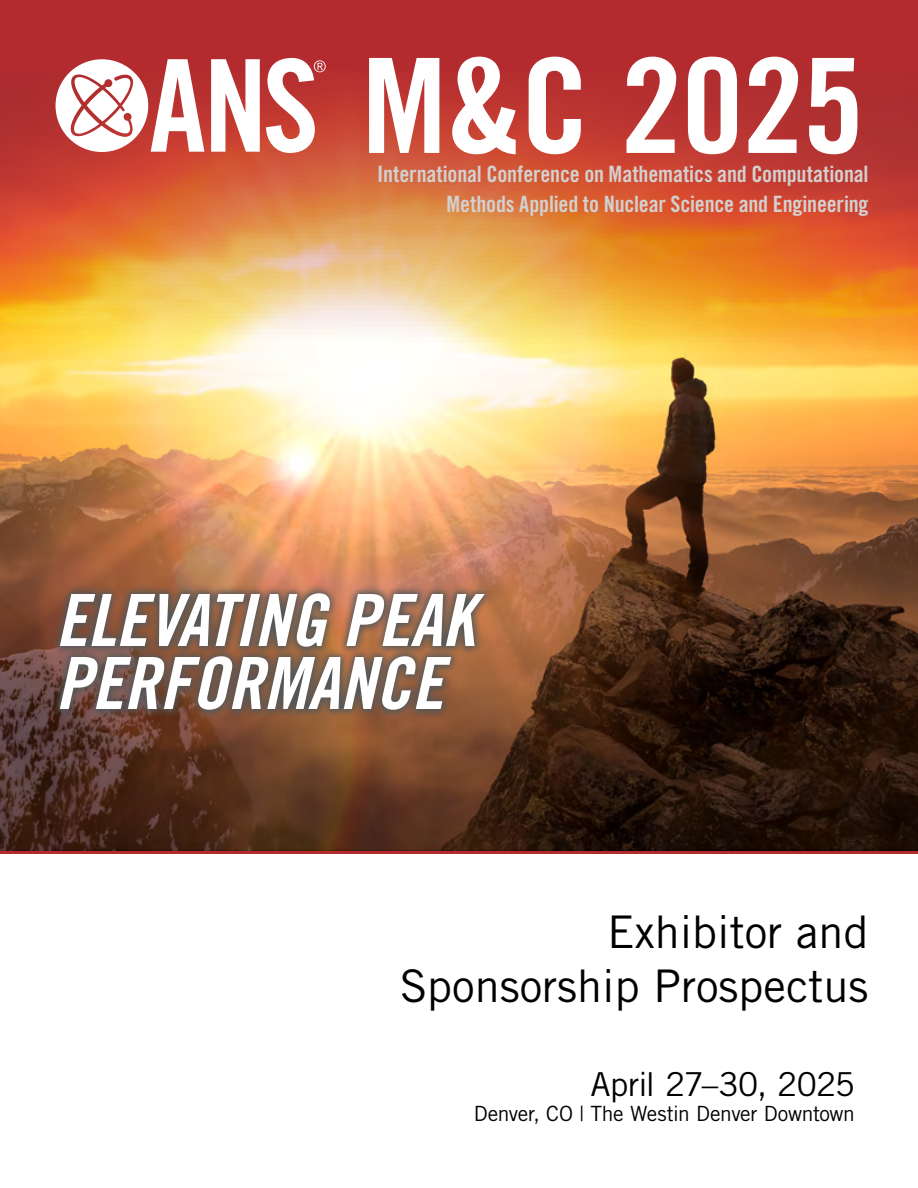
<style>
.page{position:relative;width:918px;height:1188px;background:#fff}
.page>*{position:absolute;margin:0;border:0;box-sizing:border-box;transform-origin:0 0}
.t1{font:131.55px "Trade Gothic LT Std Bd Cn 20";color:#fff;scale:1.06 1}
.t2{font:72px/63px "Trade Gothic LT Std Bd Cn 20 Obl";color:#fff}
.t3{font:45px/54px "Trade Gothic LT Std";color:#000;text-align:right}
.t4{font:33px "Trade Gothic LT Std";letter-spacing:-.02em;color:#000}
.t5{font:22.5px/30px "Trade Gothic LT Std Bd Cn 20";letter-spacing:-.01em;color:#d2d1cf;text-align:right}
.t6{font:21px "Trade Gothic LT Std";letter-spacing:-.015em;color:#000}
</style>
<div class="page">
<div style="left:0;top:0;width:918px;height:853px;background:#b32b2e"></div>
<img style="left:0;top:92px;width:918px;height:759px">
<svg style="left:211px;top:59px;width:49px;height:93px;background:#eecbc9"></svg>
<svg style="left:56px;top:59px;width:148px;height:93px"></svg>
<svg style="left:266px;top:58px;width:60px;height:95px"></svg>
<svg style="left:50px;top:584px;width:443px;height:135px;background:#755b4d"></svg>
<h1 class="t1" style="left:362px;top:26px;width:475px">M&amp;C 2025</h1>
<p class="t5" style="left:377px;top:159px;width:493px">International Conference on Mathematics and Computational<br>Methods Applied to Nuclear Science and Engineering</p>
<h2 class="t2" style="left:56px;top:590px;width:420px">ELEVATING PEAK<br>PERFORMANCE</h2>
<h3 class="t3" style="left:400px;top:904px;width:470px">Exhibitor and<br>Sponsorship Prospectus</h3>
<h3 class="t4" style="left:591px;top:1064px;width:266px">April 27–30, 2025</h3>
<p class="t6" style="left:474px;top:1101px;width:383px">Denver, CO | The Westin Denver Downtown</p>
</div>
